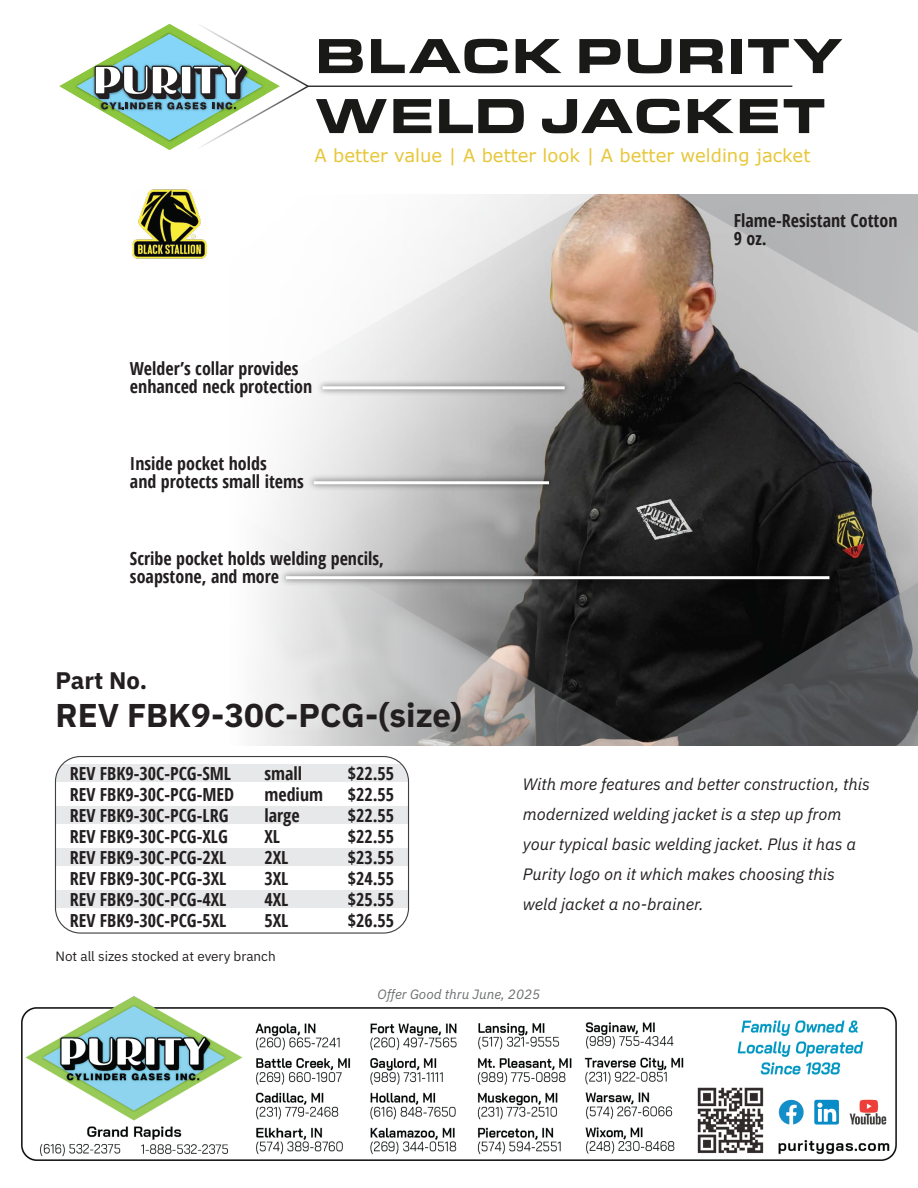
<style>
.page{position:relative;width:918px;height:1188px;background:#fff}
.page>*{position:absolute;margin:0;border:0;box-sizing:border-box;transform-origin:0 0}
.t1{font:900 51px/60px "Eurostile Ext";color:#191918}
.t2{font:700 33px "IBM Plex Sans";color:#231f20}
.t3{font:700 24px "IBM Plex Sans";color:#231f20}
.t4{font:700 condensed 18px/21px "Open Sans";color:#231f20}
.t5{font:18px "Verdana";color:#e7c739}
.t6{font:italic 16.5px/30px "IBM Plex Sans";color:#231f20}
.t7{font:13.5px "IBM Plex Sans";color:#231f20}
.t8{font:italic 13.5px "IBM Plex Sans";color:#6d6f71}
</style>
<div class="page">
<svg style="left:644px;top:194px;width:274px;height:202px;background:#aba4a0"></svg>
<svg style="left:572px;top:535px;width:23px;height:211px;background:#242424"></svg>
<svg style="left:595px;top:396px;width:323px;height:350px;background:#3c3c3d"></svg>
<svg style="left:572px;top:194px;width:72px;height:341px;background:#7b6254"></svg>
<svg style="left:62px;top:189px;width:510px;height:575px"></svg>
<img style="left:313px;top:377px;width:261px;height:22px">
<hr style="left:322px;top:386px;width:243px;height:3px;background:#fff">
<img style="left:305px;top:472px;width:253px;height:22px">
<hr style="left:314px;top:481px;width:235px;height:3px;background:#fff">
<img style="left:276px;top:567px;width:563px;height:21px">
<hr style="left:286px;top:576px;width:543px;height:3px;background:#fff">
<div style="left:55px;top:764px;width:354px;height:18px;background:#e7e8e9"></div>
<div style="left:55px;top:806px;width:354px;height:18px;background:#e7e8e9"></div>
<div style="left:55px;top:848px;width:354px;height:18px;background:#e7e8e9"></div>
<div style="left:55px;top:890px;width:354px;height:18px;background:#e7e8e9"></div>
<div style="left:55px;top:756px;width:354px;height:178px;border:1px solid #414142;border-radius:25px"></div>
<img style="left:22px;top:996px;width:874px;height:165px">
<svg style="left:59px;top:23px;width:251px;height:127px"></svg>
<hr style="left:308px;top:86px;width:533px;height:1px;background:#000">
<img style="left:133px;top:190px;width:73px;height:68px">
<h1 class="t1" style="left:315px;top:22px;width:530px">BLACK PURITY<br>WELD JACKET</h1>
<p class="t5" style="left:315px;top:143px;width:497px">A better value | A better look | A better welding jacket</p>
<p class="t4" style="left:130px;top:359px;width:184px;line-height:18px">Welder’s collar provides enhanced neck protection</p>
<p class="t4" style="left:130px;top:454px;width:175px;line-height:18px">Inside pocket holds<br>and protects small items</p>
<p class="t4" style="left:130px;top:549px;width:256px;line-height:18px">Scribe pocket holds welding pencils, soapstone, and more</p>
<h3 class="t3" style="left:55px;top:661px;width:93px">Part No.</h3>
<h2 class="t2" style="left:55px;top:689px;width:408px">REV FBK9-30C-PCG-(size)</h2>
<p class="t4" style="left:70px;top:762px;width:166px">REV FBK9-30C-PCG-SML<br>REV FBK9-30C-PCG-MED<br>REV FBK9-30C-PCG-LRG<br>REV FBK9-30C-PCG-XLG<br>REV FBK9-30C-PCG-2XL<br>REV FBK9-30C-PCG-3XL<br>REV FBK9-30C-PCG-4XL<br>REV FBK9-30C-PCG-5XL</p>
<p class="t4" style="left:348px;top:762px;width:48px;text-align:justify">$22.55 $22.55 $22.55 $22.55 $23.55 $24.55 $25.55 $26.55</p>
<p class="t4" style="left:264px;top:762px;width:60px">small medium large<br>XL<br>2XL<br>3XL<br>4XL<br>5XL</p>
<p class="t7" style="left:55px;top:946px;width:222px">Not all sizes stocked at every branch</p>
<p class="t4" style="left:734px;top:212px;width:165px;line-height:18px">Flame-Resistant Cotton<br>9 oz.</p>
<p class="t6" style="left:523px;top:768px;width:348px">With more features and better construction, this modernized welding jacket is a step up from your typical basic welding jacket. Plus it has a Purity logo on it which makes choosing this weld jacket a no-brainer.</p>
<p class="t8" style="left:378px;top:984px;width:164px">Offer Good thru June, 2025</p>
</div>
